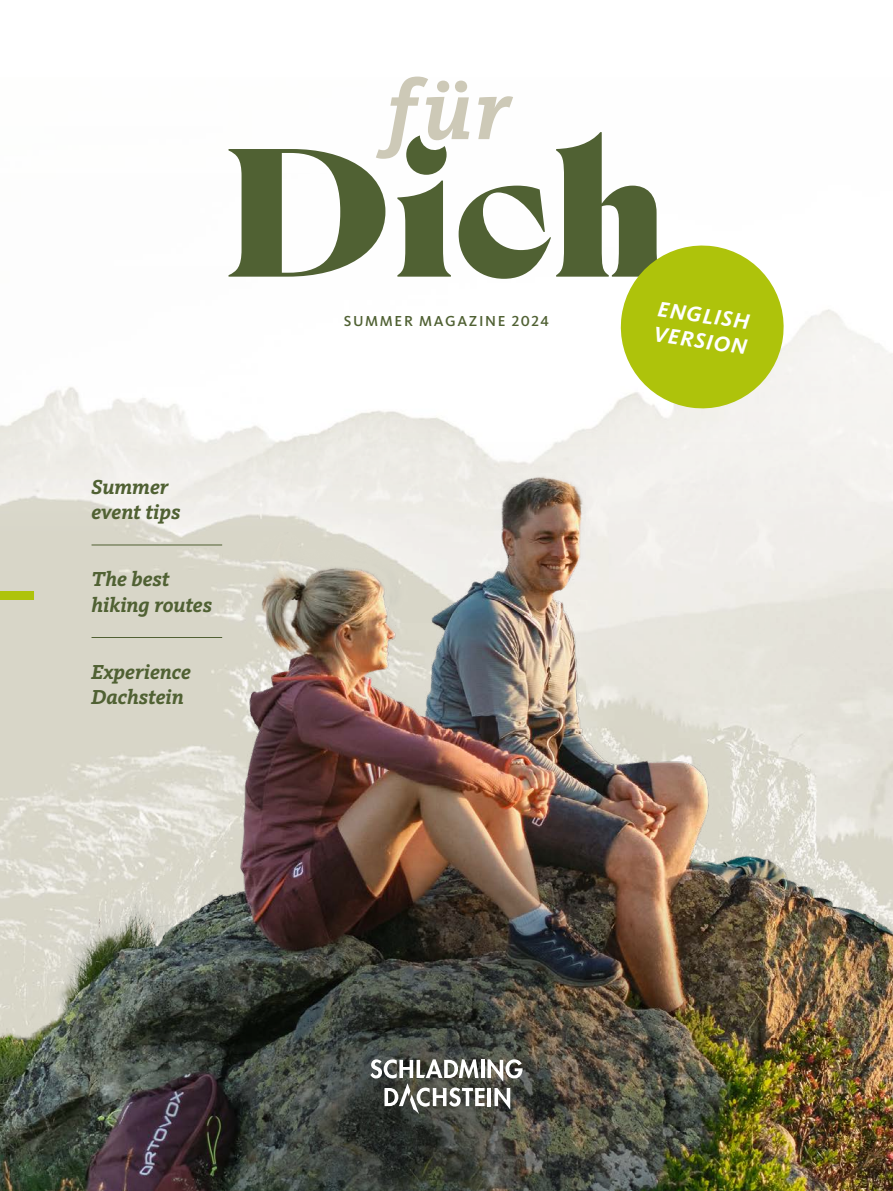
<style>
.page{position:relative;width:893px;height:1191px;background:#fff}
.page>*{position:absolute;margin:0;border:0;box-sizing:border-box;transform-origin:0 0}
.t1{font:italic 700 22.05px/25.2px "Kievit Pro";color:#fff}
.t2{font:italic 700 21px/25.5px "Kievit Slab Pro";color:#506133}
.t3{font:500 15px "Kievit Pro";letter-spacing:.11em;color:#506133}
</style>
<div class="page">
<img style="left:0;top:536px;width:893px;height:655px">
<svg style="left:0;top:76px;width:893px;height:460px"></svg>
<div style="left:0;top:591px;width:34px;height:9px;background:#aec30b"></div>
<img style="left:109px;top:832px;width:675px;height:359px">
<svg style="left:370px;top:1059px;width:153px;height:55px"></svg>
<hr style="left:92px;top:544px;width:130px;height:1px;background:#506133">
<hr style="left:92px;top:637px;width:130px;height:1px;background:#506133">
<svg style="left:229px;top:77px;width:560px;height:337px"></svg>
<p class="t2" style="left:92px;top:474px;width:90px">Summer event tips</p>
<p class="t2" style="left:92px;top:566px;width:122px">The best hiking routes</p>
<p class="t2" style="left:92px;top:659px;width:101px">Experience<br>Dachstein</p>
<p class="t3" style="left:344px;top:312px;width:207px">SUMMER MAGAZINE 2024</p>
<p class="t1" style="left:659px;top:296px;width:96px;rotate:8deg">ENGLISH<br>VERSION</p>
</div>
